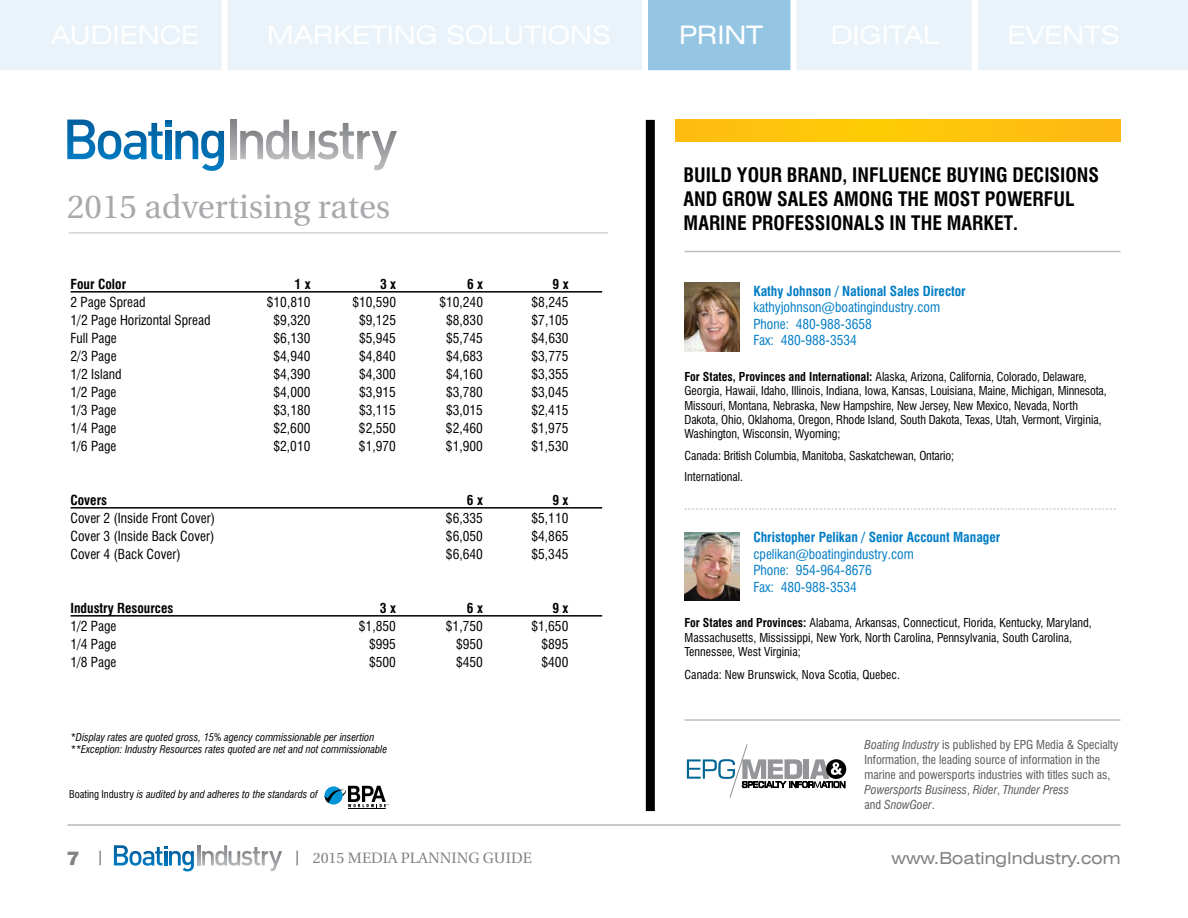
<style>
.page{position:relative;width:1188px;height:918px;background:#fff}
.page>*{position:absolute;margin:0;border:0;box-sizing:border-box;transform-origin:0 0}
.t1{font:33px "Utopia";color:#a7a9ac}
.t2{font:expanded 25.5px "Swiss 721 BT";color:#fff}
.t3{font:700 condensed 19.5px/24px "Swiss 721 BT";color:#000}
.t4{font:900 19.5px "Helten";color:#808285}
.t5{font:expanded 16.5px "Swiss 721 BT";color:#808285}
.t6{font:15px "Utopia";color:#808285}
.t7{font:condensed 13.5px "Swiss 721 BT";color:#000}
.t8{font:condensed 13.5px/16.5px "Swiss 721 BT";color:#007dc5}
.t9{font:700 condensed 13.5px "Swiss 721 BT";color:#007dc5}
.t10{font:700 condensed 13.5px "Swiss 721 BT";color:#000}
.t11{font:condensed 12px/14.4px "Swiss 721 BT";letter-spacing:-.01em;color:#000}
.t12{font:condensed 12px/15px "Swiss 721 BT";color:#58595b}
.t13{font:italic condensed 10.5px/12.6px "Swiss 721 BT";color:#000}
.s1{font-style:normal}
.s2{font-weight:700}
.s3{font-style:italic}
.s4{font-family:"Helten";font-weight:900;font-size:19.5px}
</style>
<div class="page">
<svg style="left:197px;top:845px;width:3px;height:20px"></svg>
<svg style="left:202px;top:845px;width:80px;height:26px"></svg>
<svg style="left:114px;top:845px;width:80px;height:26px"></svg>
<hr style="left:68px;top:825px;width:1052px;height:1px;background:#939598">
<hr style="left:71px;top:291px;width:531px;height:2px;background:#000">
<hr style="left:71px;top:507px;width:531px;height:2px;background:#000">
<hr style="left:71px;top:615px;width:531px;height:2px;background:#000">
<svg style="left:230px;top:120px;width:6px;height:39px"></svg>
<svg style="left:240px;top:120px;width:157px;height:50px"></svg>
<svg style="left:67px;top:120px;width:157px;height:51px"></svg>
<svg style="left:685px;top:509px;width:431px;height:1px"></svg>
<svg style="left:687px;top:744px;width:158px;height:54px"></svg>
<hr style="left:685px;top:719px;width:435px;height:2px;background:#bcbec0">
<div style="left:0;top:0;width:1188px;height:75px;background:#94c5e3"></div>
<div style="left:642px;top:0;width:6px;height:72px;background:#fff"></div>
<div style="left:790px;top:0;width:6px;height:72px;background:#fff"></div>
<div style="left:0;top:70px;width:1188px;height:6px;background:#fff"></div>
<div style="left:0;top:0;width:645px;height:81px;background:linear-gradient(to bottom,#e5f1f8,#f3f8fc)"></div>
<div style="left:794px;top:0;width:394px;height:81px;background:linear-gradient(to bottom,#e5f1f8,#f3f9fc)"></div>
<img style="left:685px;top:283px;width:55px;height:68px">
<div style="left:646px;top:120px;width:9px;height:691px;background:#000"></div>
<div style="left:675px;top:120px;width:445px;height:21px;background:#ffc20d"></div>
<hr style="left:348px;top:808px;width:38px;height:1px;background:#000">
<svg style="left:325px;top:786px;width:64px;height:21px"></svg>
<img style="left:685px;top:532px;width:55px;height:69px">
<hr style="left:685px;top:251px;width:435px;height:1px;background:#bcbec0">
<hr style="left:69px;top:232px;width:539px;height:2px;background:#d1d3d4">
<h2 class="t2" style="left:51px;top:20px;width:150px">AUDIENCE</h2>
<h2 class="t2" style="left:267px;top:20px;width:345px">MARKETING SOLUTIONS</h2>
<h2 class="t2" style="left:679px;top:20px;width:85px">PRINT</h2>
<h2 class="t2" style="left:831px;top:20px;width:110px">DIGITAL</h2>
<h2 class="t2" style="left:1008px;top:20px;width:114px">EVENTS</h2>
<h1 class="t1" style="left:67px;top:189px;width:325px">2015 advertising rates</h1>
<p class="t10" style="left:71px;top:276px;width:57px">Four Color</p>
<p class="t10" style="left:295px;top:276px;width:18px">1 x</p>
<p class="t10" style="left:380px;top:276px;width:18px">3 x</p>
<p class="t10" style="left:467px;top:276px;width:18px">6 x</p>
<p class="t10" style="left:553px;top:276px;width:18px">9 x</p>
<p class="t7" style="left:71px;top:294px;width:76px">2 Page Spread</p>
<p class="t7" style="left:267px;top:294px;width:45px">$10,810</p>
<p class="t7" style="left:352px;top:294px;width:45px">$10,590</p>
<p class="t7" style="left:439px;top:294px;width:45px">$10,240</p>
<p class="t7" style="left:532px;top:294px;width:38px">$8,245</p>
<p class="t7" style="left:71px;top:312px;width:141px">1/2 Page Horizontal Spread</p>
<p class="t7" style="left:274px;top:312px;width:38px">$9,320</p>
<p class="t7" style="left:359px;top:312px;width:38px">$9,125</p>
<p class="t7" style="left:446px;top:312px;width:38px">$8,830</p>
<p class="t7" style="left:532px;top:312px;width:38px">$7,105</p>
<p class="t7" style="left:71px;top:330px;width:48px">Full Page</p>
<p class="t7" style="left:274px;top:330px;width:38px">$6,130</p>
<p class="t7" style="left:359px;top:330px;width:38px">$5,945</p>
<p class="t7" style="left:446px;top:330px;width:38px">$5,745</p>
<p class="t7" style="left:532px;top:330px;width:38px">$4,630</p>
<p class="t7" style="left:71px;top:348px;width:48px">2/3 Page</p>
<p class="t7" style="left:274px;top:348px;width:38px">$4,940</p>
<p class="t7" style="left:359px;top:348px;width:38px">$4,840</p>
<p class="t7" style="left:446px;top:348px;width:38px">$4,683</p>
<p class="t7" style="left:532px;top:348px;width:38px">$3,775</p>
<p class="t7" style="left:71px;top:366px;width:52px">1/2 Island</p>
<p class="t7" style="left:274px;top:366px;width:38px">$4,390</p>
<p class="t7" style="left:359px;top:366px;width:38px">$4,300</p>
<p class="t7" style="left:446px;top:366px;width:38px">$4,160</p>
<p class="t7" style="left:532px;top:366px;width:38px">$3,355</p>
<p class="t7" style="left:71px;top:384px;width:48px">1/2 Page</p>
<p class="t7" style="left:274px;top:384px;width:38px">$4,000</p>
<p class="t7" style="left:359px;top:384px;width:38px">$3,915</p>
<p class="t7" style="left:446px;top:384px;width:38px">$3,780</p>
<p class="t7" style="left:532px;top:384px;width:38px">$3,045</p>
<p class="t7" style="left:71px;top:402px;width:48px">1/3 Page</p>
<p class="t7" style="left:274px;top:402px;width:38px">$3,180</p>
<p class="t7" style="left:359px;top:402px;width:38px">$3,115</p>
<p class="t7" style="left:446px;top:402px;width:38px">$3,015</p>
<p class="t7" style="left:531px;top:402px;width:38px">$2,415</p>
<p class="t7" style="left:70px;top:420px;width:48px">1/4 Page</p>
<p class="t7" style="left:273px;top:420px;width:38px">$2,600</p>
<p class="t7" style="left:359px;top:420px;width:38px">$2,550</p>
<p class="t7" style="left:446px;top:420px;width:38px">$2,460</p>
<p class="t7" style="left:531px;top:420px;width:38px">$1,975</p>
<p class="t7" style="left:70px;top:438px;width:48px">1/6 Page</p>
<p class="t7" style="left:273px;top:438px;width:38px">$2,010</p>
<p class="t7" style="left:359px;top:438px;width:38px">$1,970</p>
<p class="t7" style="left:446px;top:438px;width:38px">$1,900</p>
<p class="t7" style="left:531px;top:438px;width:38px">$1,530</p>
<p class="t10" style="left:70px;top:492px;width:38px">Covers</p>
<p class="t10" style="left:467px;top:492px;width:18px">6 x</p>
<p class="t10" style="left:552px;top:492px;width:18px">9 x</p>
<p class="t7" style="left:70px;top:510px;width:146px">Cover 2 (Inside Front Cover)</p>
<p class="t7" style="left:446px;top:510px;width:38px">$6,335</p>
<p class="t7" style="left:531px;top:510px;width:38px">$5,110</p>
<p class="t7" style="left:70px;top:528px;width:145px">Cover 3 (Inside Back Cover)</p>
<p class="t7" style="left:446px;top:528px;width:38px">$6,050</p>
<p class="t7" style="left:531px;top:528px;width:38px">$4,865</p>
<p class="t7" style="left:70px;top:546px;width:112px">Cover 4 (Back Cover)</p>
<p class="t7" style="left:446px;top:546px;width:38px">$6,640</p>
<p class="t7" style="left:531px;top:546px;width:38px">$5,345</p>
<p class="t10" style="left:70px;top:600px;width:105px">Industry Resources</p>
<p class="t10" style="left:380px;top:600px;width:18px">3 x</p>
<p class="t10" style="left:467px;top:600px;width:18px">6 x</p>
<p class="t10" style="left:552px;top:600px;width:18px">9 x</p>
<p class="t7" style="left:70px;top:618px;width:48px">1/2 Page</p>
<p class="t7" style="left:359px;top:618px;width:38px">$1,850</p>
<p class="t7" style="left:446px;top:618px;width:38px">$1,750</p>
<p class="t7" style="left:531px;top:618px;width:38px">$1,650</p>
<p class="t7" style="left:70px;top:636px;width:48px">1/4 Page</p>
<p class="t7" style="left:369px;top:636px;width:28px">$995</p>
<p class="t7" style="left:456px;top:636px;width:28px">$950</p>
<p class="t7" style="left:542px;top:636px;width:28px">$895</p>
<p class="t7" style="left:70px;top:654px;width:48px">1/8 Page</p>
<p class="t7" style="left:369px;top:654px;width:28px">$500</p>
<p class="t7" style="left:456px;top:654px;width:28px">$450</p>
<p class="t7" style="left:542px;top:654px;width:28px">$400</p>
<p class="t13" style="left:71px;top:730px;width:318px">*Display rates are quoted gross, 15% agency commissionable per insertion **Exception: Industry Resources rates quoted are net and not commissionable</p>
<p class="t13" style="left:69px;top:788px;width:250px"><span class="s1">Boating Industry</span> is audited by and adheres to the standards of</p>
<h3 class="t3" style="left:684px;top:163px;width:417px">BUILD YOUR BRAND, INFLUENCE BUYING DECISIONS<br>AND GROW SALES AMONG THE MOST POWERFUL<br>MARINE PROFESSIONALS IN THE MARKET.</h3>
<p class="t9" style="left:753px;top:283px;width:214px">Kathy Johnson / National Sales Director</p>
<p class="t8" style="left:753px;top:299px;width:188px">kathyjohnson@boatingindustry.com<br>Phone: 480-988-3658<br>Fax: 480-988-3534</p>
<p class="t11" style="left:685px;top:369px;width:424px"><span class="s2">For States, Provinces and International:</span> Alaska, Arizona, California, Colorado, Delaware, Georgia, Hawaii, Idaho, Illinois, Indiana, Iowa, Kansas, Louisiana, Maine, Michigan, Minnesota, Missouri, Montana, Nebraska, New Hampshire, New Jersey, New Mexico, Nevada, North Dakota, Ohio, Oklahoma, Oregon, Rhode Island, South Dakota, Texas, Utah, Vermont, Virginia, Washington, Wisconsin, Wyoming;</p>
<p class="t11" style="left:685px;top:445px;width:271px;line-height:21.1px">Canada: British Columbia, Manitoba, Saskatchewan, Ontario;<br>International.</p>
<p class="t9" style="left:753px;top:529px;width:249px">Christopher Pelikan / Senior Account Manager</p>
<p class="t8" style="left:753px;top:546px;width:162px">cpelikan@boatingindustry.com<br>Phone: 954-964-8676<br>Fax: 480-988-3534</p>
<p class="t11" style="left:685px;top:616px;width:409px"><span class="s2">For States and Provinces:</span> Alabama, Arkansas, Connecticut, Florida, Kentucky, Maryland,<br>Massachusetts, Mississippi, New York, North Carolina, Pennsylvania, South Carolina,<br>Tennessee, West Virginia;</p>
<p class="t11" style="left:685px;top:668px;width:217px">Canada: New Brunswick, Nova Scotia, Quebec.</p>
<p class="t12" style="left:865px;top:737px;width:255px"><span class="s3">Boating Industry</span> is published by EPG Media &amp; Specialty Information, the leading source of information in the marine and powersports industries with titles such as, <span class="s3">Powersports Business</span>, <span class="s3">Rider</span>, <span class="s3">Thunder Press<br></span>and <span class="s3">SnowGoer</span>.</p>
<h3 class="t4" style="left:68px;top:846px;width:37px">7 |</h3>
<p class="t6" style="left:295px;top:849px;width:238px"><span class="s4">|</span> 2015 MEDIA PLANNING GUIDE</p>
<h3 class="t5" style="left:891px;top:848px;width:231px">www.BoatingIndustry.com</h3>
</div>
